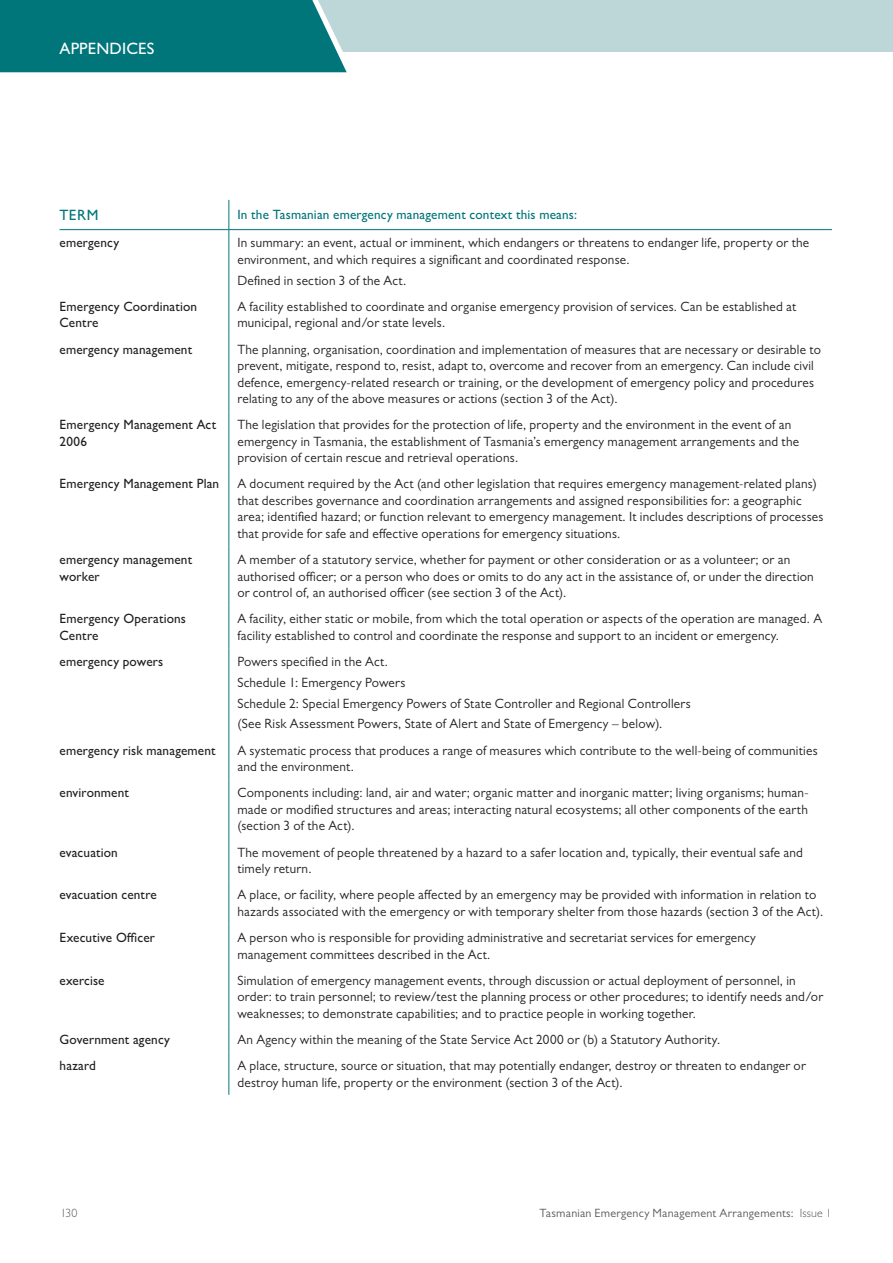
<style>
.page{position:relative;width:893px;height:1263px;background:#fff}
.page>*{position:absolute;margin:0;border:0;box-sizing:border-box;transform-origin:0 0}
.t1{font:500 16.5px "Gill Sans MT Pro";letter-spacing:.01em;color:#fff}
.t2{font:500 15px "Gill Sans MT Pro";color:#00757a}
.t3{font:13.5px/16.5px "Gill Sans MT Pro";letter-spacing:.015em;color:#231f20}
.t4{font:500 13.5px/16.5px "Gill Sans MT Pro";letter-spacing:.015em;color:#231f20}
.t5{font:500 13.5px "Gill Sans MT Pro";letter-spacing:.015em;color:#00757a}
.t6{font:12px "Gill Sans MT Pro";letter-spacing:.025em;color:#58595b}
.t7{font:300 12px "Gill Sans MT Pro";color:#58595b}
.s1{font-weight:300}
</style>
<div class="page">
<div style="left:0;top:0;width:893px;height:52px;background:#bdd6d8"></div>
<div style="left:0;top:0;width:347px;height:73px;background:#00757a"></div>
<hr style="left:228px;top:230px;width:1px;height:63px;background:#00757a">
<hr style="left:228px;top:293px;width:1px;height:43px;background:#00757a">
<hr style="left:228px;top:336px;width:1px;height:76px;background:#00757a">
<hr style="left:228px;top:412px;width:1px;height:59px;background:#00757a">
<hr style="left:228px;top:471px;width:1px;height:75px;background:#00757a">
<hr style="left:228px;top:546px;width:1px;height:60px;background:#00757a">
<hr style="left:228px;top:606px;width:1px;height:42px;background:#00757a">
<hr style="left:228px;top:648px;width:1px;height:89px;background:#00757a">
<hr style="left:228px;top:737px;width:1px;height:43px;background:#00757a">
<hr style="left:228px;top:780px;width:1px;height:59px;background:#00757a">
<hr style="left:228px;top:839px;width:1px;height:42px;background:#00757a">
<hr style="left:228px;top:881px;width:1px;height:43px;background:#00757a">
<hr style="left:228px;top:924px;width:1px;height:43px;background:#00757a">
<hr style="left:228px;top:967px;width:1px;height:59px;background:#00757a">
<svg style="left:228px;top:1026px;width:1px;height:26px"></svg>
<hr style="left:228px;top:1052px;width:1px;height:43px;background:#00757a">
<svg style="left:228px;top:200px;width:1px;height:29px"></svg>
<hr style="left:60px;top:229px;width:169px;height:1px;background:#00757a">
<hr style="left:229px;top:229px;width:603px;height:1px;background:#00757a">
<p class="t1" style="left:60px;top:39px;width:96px">APPENDICES</p>
<p class="t2" style="left:60px;top:206px;width:41px">TERM</p>
<p class="t5" style="left:237px;top:207px;width:341px">In the Tasmanian emergency management context this means:</p>
<p class="t4" style="left:60px;top:234px;width:61px">emergency</p>
<p class="t3" style="left:237px;top:234px;width:573px">In summary: an event, actual or imminent, which endangers or threatens to endanger life, property or the environment, and which requires a significant and coordinated response.</p>
<p class="t3" style="left:237px;top:272px;width:170px">Defined in section 3 of the Act.</p>
<p class="t4" style="left:60px;top:298px;width:139px">Emergency Coordination<br>Centre</p>
<p class="t3" style="left:237px;top:298px;width:560px">A facility established to coordinate and organise emergency provision of services. Can be established at municipal, regional and/or state levels.</p>
<p class="t4" style="left:60px;top:341px;width:134px">emergency management</p>
<p class="t3" style="left:237px;top:341px;width:585px">The planning, organisation, coordination and implementation of measures that are necessary or desirable to prevent, mitigate, respond to, resist, adapt to, overcome and recover from an emergency. Can include civil defence, emergency-related research or training, or the development of emergency policy and procedures relating to any of the above measures or actions (section 3 of the Act).</p>
<p class="t4" style="left:60px;top:416px;width:158px">Emergency Management Act<br>2006</p>
<p class="t3" style="left:237px;top:416px;width:563px">The legislation that provides for the protection of life, property and the environment in the event of an emergency in Tasmania, the establishment of Tasmania’s emergency management arrangements and the provision of certain rescue and retrieval operations.</p>
<p class="t4" style="left:60px;top:476px;width:161px">Emergency Management Plan</p>
<p class="t3" style="left:237px;top:476px;width:588px">A document required by the Act (and other legislation that requires emergency management-related plans) that describes governance and coordination arrangements and assigned responsibilities for: a geographic area; identified hazard; or function relevant to emergency management. It includes descriptions of processes that provide for safe and effective operations for emergency situations.</p>
<p class="t4" style="left:60px;top:551px;width:134px">emergency management worker</p>
<p class="t3" style="left:237px;top:551px;width:578px">A member of a statutory service, whether for payment or other consideration or as a volunteer; or an authorised officer; or a person who does or omits to do any act in the assistance of, or under the direction or control of, an authorised officer (see section 3 of the Act).</p>
<p class="t4" style="left:60px;top:610px;width:128px">Emergency Operations<br>Centre</p>
<p class="t3" style="left:237px;top:610px;width:586px">A facility, either static or mobile, from which the total operation or aspects of the operation are managed. A facility established to control and coordinate the response and support to an incident or emergency.</p>
<p class="t4" style="left:60px;top:653px;width:105px">emergency powers</p>
<p class="t3" style="left:237px;top:651px;width:455px;line-height:20.7px">Powers specified in the Act.<br>Schedule 1: Emergency Powers<br>Schedule 2: Special Emergency Powers of State Controller and Regional Controllers (See Risk Assessment Powers, State of Alert and State of Emergency – below).</p>
<p class="t4" style="left:60px;top:742px;width:158px">emergency risk management</p>
<p class="t3" style="left:237px;top:742px;width:582px">A systematic process that produces a range of measures which contribute to the well-being of communities and the environment.</p>
<p class="t4" style="left:60px;top:784px;width:71px">environment</p>
<p class="t3" style="left:237px;top:784px;width:572px;text-align:justify">Components including: land, air and water; organic matter and inorganic matter; living organisms; human&shy;made or modified structures and areas; interacting natural ecosystems; all other components of the earth (section 3 of the Act).</p>
<p class="t4" style="left:60px;top:844px;width:60px">evacuation</p>
<p class="t3" style="left:237px;top:844px;width:567px">The movement of people threatened by a hazard to a safer location and, typically, their eventual safe and timely return.</p>
<p class="t4" style="left:60px;top:886px;width:99px">evacuation centre</p>
<p class="t3" style="left:237px;top:886px;width:587px">A place, or facility, where people affected by an emergency may be provided with information in relation to hazards associated with the emergency or with temporary shelter from those hazards (section 3 of the Act).</p>
<p class="t4" style="left:60px;top:929px;width:97px">Executive Officer</p>
<p class="t3" style="left:237px;top:929px;width:520px">A person who is responsible for providing administrative and secretariat services for emergency management committees described in the Act.</p>
<p class="t4" style="left:60px;top:972px;width:47px">exercise</p>
<p class="t3" style="left:237px;top:972px;width:587px">Simulation of emergency management events, through discussion or actual deployment of personnel, in order: to train personnel; to review/test the planning process or other procedures; to identify needs and/or weaknesses; to demonstrate capabilities; and to practice people in working together.</p>
<p class="t4" style="left:60px;top:1031px;width:112px">Government agency</p>
<p class="t3" style="left:237px;top:1031px;width:484px">An Agency within the meaning of the State Service Act 2000 or (b) a Statutory Authority.</p>
<p class="t4" style="left:60px;top:1057px;width:38px">hazard</p>
<p class="t3" style="left:237px;top:1057px;width:570px">A place, structure, source or situation, that may potentially endanger, destroy or threaten to endanger or destroy human life, property or the environment (section 3 of the Act).</p>
<p class="t7" style="left:60px;top:1206px;width:19px">130</p>
<p class="t6" style="left:540px;top:1206px;width:294px">Tasmanian Emergency Management Arrangements: <span class="s1">Issue 1</span></p>
</div>
